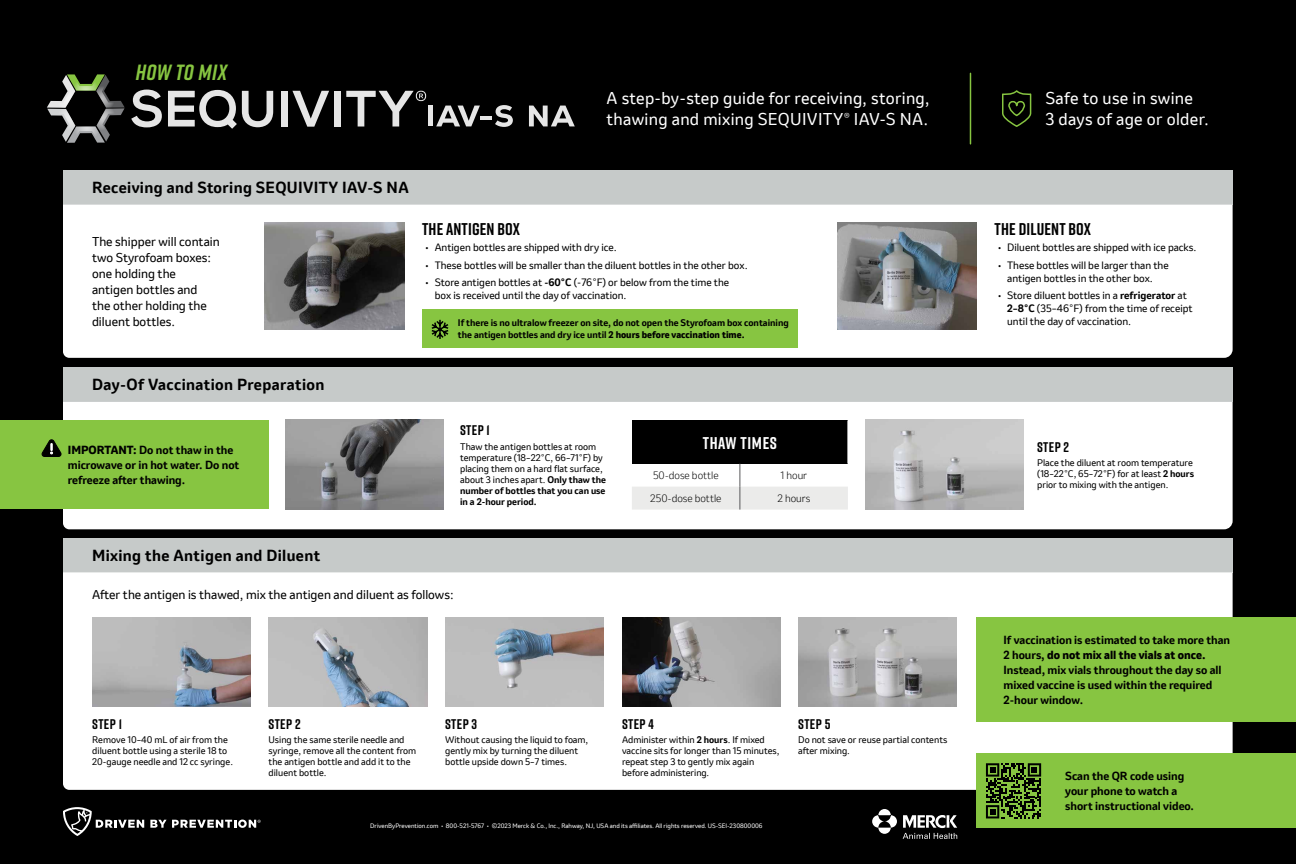
<style>
.page{position:relative;width:1296px;height:864px;background:#000}
.page>*{position:absolute;margin:0;border:0;box-sizing:border-box;transform-origin:0 0}
.t1{font:italic 700 22px "Rift";letter-spacing:.025em;color:#87c541}
.t2{font:700 17px "Rift";letter-spacing:.01em;color:#000}
.t3{font:700 17px "Rift";letter-spacing:.04em;color:#fff}
.t4{font:16px/21px "Invention";letter-spacing:.02em;color:#fff}
.t5{font:700 15px "Invention";letter-spacing:.025em;color:#000}
.t6{font:700 14px "Rift";letter-spacing:.025em;color:#000}
.t7{font:12px/16px "Invention";color:#000}
.t8{font:700 11px/15px "Invention";color:#000}
.t9{font:10px/13px "Invention";color:#000}
.t10{font:300 10px "Invention";color:#000}
.t11{font:9px/11px "Invention";color:#000}
.t12{font:700 9px/12px "Invention";color:#000}
.t13{font:6px "Invention";color:#fff}
.s1{font-weight:700}
.s2{font-weight:800}
</style>
<div class="page">
<svg style="left:872px;top:809px;width:25px;height:25px"></svg>
<svg style="left:903px;top:815px;width:54px;height:24px"></svg>
<svg style="left:63px;top:807px;width:81px;height:29px"></svg>
<svg style="left:150px;top:820px;width:111px;height:8px"></svg>
<div style="left:63px;top:170px;width:1170px;height:35px;background:#c6cac9"></div>
<div style="left:63px;top:367px;width:1170px;height:35px;background:#c6cac9"></div>
<div style="left:63px;top:538px;width:1170px;height:34px;background:#c6cac9"></div>
<div style="left:63px;top:205px;width:1170px;height:153px;background:#fff"></div>
<div style="left:63px;top:402px;width:1170px;height:127px;background:#fff"></div>
<div style="left:63px;top:572px;width:1170px;height:218px;background:#fff"></div>
<div style="left:977px;top:617px;width:319px;height:105px;background:#87c541"></div>
<img style="left:92px;top:617px;width:159px;height:90px">
<img style="left:269px;top:617px;width:158px;height:90px">
<img style="left:445px;top:617px;width:159px;height:90px">
<img style="left:622px;top:617px;width:159px;height:90px">
<img style="left:798px;top:617px;width:159px;height:90px">
<img style="left:265px;top:222px;width:139px;height:108px">
<img style="left:837px;top:222px;width:140px;height:108px">
<div style="left:0;top:420px;width:268px;height:89px;background:#87c541"></div>
<img style="left:285px;top:420px;width:159px;height:89px">
<img style="left:865px;top:420px;width:159px;height:89px">
<div style="left:632px;top:420px;width:216px;height:44px;background:#000"></div>
<hr style="left:848px;top:420px;width:1px;height:44px;background:#fff">
<svg style="left:632px;top:464px;width:216px;height:46px;background:#f4f4f3"></svg>
<div style="left:422px;top:309px;width:376px;height:39px;background:#87c541"></div>
<svg style="left:431px;top:319px;width:18px;height:20px"></svg>
<svg style="left:47px;top:74px;width:78px;height:69px"></svg>
<svg style="left:131px;top:90px;width:31px;height:37px"></svg>
<svg style="left:168px;top:90px;width:105px;height:39px"></svg>
<div style="left:281px;top:91px;width:7px;height:36px;background:#e6e6e6"></div>
<svg style="left:292px;top:91px;width:37px;height:36px"></svg>
<div style="left:334px;top:91px;width:7px;height:36px;background:#e6e6e6"></div>
<svg style="left:346px;top:91px;width:80px;height:36px"></svg>
<div style="left:428px;top:106px;width:5px;height:20px;background:#e6e6e6"></div>
<svg style="left:436px;top:106px;width:44px;height:20px"></svg>
<hr style="left:480px;top:116px;width:12px;height:4px;background:#e6e6e6">
<svg style="left:495px;top:105px;width:18px;height:22px"></svg>
<svg style="left:529px;top:106px;width:46px;height:20px"></svg>
<div style="left:977px;top:754px;width:319px;height:74px;background:#87c541"></div>
<svg style="left:41px;top:440px;width:21px;height:17px"></svg>
<svg style="left:1002px;top:90px;width:30px;height:37px"></svg>
<hr style="left:970px;top:73px;width:1px;height:71px;background:#87c541">
<svg style="left:986px;top:763px;width:55px;height:55px"></svg>
<h1 class="t1" style="left:136px;top:57px;width:93px">HOW TO MIX</h1>
<h3 class="t4" style="left:607px;top:88px;width:325px">A step-by-step guide for receiving, storing, thawing and mixing SEQUIVITY<sup>®</sup> IAV-S NA.</h3>
<h3 class="t4" style="left:1045px;top:88px;width:165px">Safe to use in swine<br>3 days of age or older.</h3>
<h3 class="t5" style="left:92px;top:177px;width:318px">Receiving and Storing SEQUIVITY IAV-S NA</h3>
<h3 class="t7" style="left:92px;top:233px;width:129px">The shipper will contain two Styrofoam boxes: one holding the antigen bottles and<br>the other holding the diluent bottles.</h3>
<h2 class="t2" style="left:422px;top:217px;width:99px">THE ANTIGEN BOX</h2>
<p class="t9" style="left:425px;top:241px;width:193px">• Antigen bottles are shipped with dry ice.</p>
<p class="t9" style="left:425px;top:259px;width:324px">• These bottles will be smaller than the diluent bottles in the other box.</p>
<p class="t9" style="left:435px;top:276px;width:296px;text-indent:-9px">• Store antigen bottles at <span class="s1">-60°C</span> (-76°F) or below from the time the box is received until the day of vaccination.</p>
<p class="t12" style="left:458px;top:317px;width:332px">If there is no ultralow freezer on site, do not open the Styrofoam box containing the antigen bottles and dry ice until <span class="s2">2 hours before vaccination time.</span></p>
<h2 class="t2" style="left:995px;top:217px;width:98px">THE DILUENT BOX</h2>
<p class="t9" style="left:998px;top:241px;width:200px">• Diluent bottles are shipped with ice packs.</p>
<p class="t9" style="left:1007px;top:259px;width:163px;text-indent:-9px">• These bottles will be larger than the antigen bottles in the other box.</p>
<p class="t9" style="left:1007px;top:289px;width:187px;text-indent:-9px">• Store diluent bottles in a <span class="s1">refrigerator</span> at<br><span class="s1">2–8°C</span> (35–46°F) from the time of receipt until the day of vaccination.</p>
<h3 class="t5" style="left:92px;top:374px;width:234px">Day-Of Vaccination Preparation</h3>
<p class="t8" style="left:68px;top:442px;width:173px"><span class="s2">IMPORTANT:</span> Do not thaw in the microwave or in hot water. Do not refreeze after thawing.</p>
<h3 class="t6" style="left:460px;top:420px;width:31px">STEP 1</h3>
<p class="t11" style="left:460px;top:441px;width:147px">Thaw the antigen bottles at room temperature (18–22°C, 66–71°F) by placing them on a hard flat surface, about 3 inches apart. <span class="s1">Only thaw the number of bottles that you can use in a 2-hour period.</span></p>
<h3 class="t6" style="left:1037px;top:437px;width:34px">STEP 2</h3>
<h2 class="t3" style="left:703px;top:431px;width:76px">THAW TIMES</h2>
<p class="t10" style="left:653px;top:468px;width:67px">50-dose bottle</p>
<p class="t10" style="left:781px;top:468px;width:28px">1 hour</p>
<p class="t10" style="left:650px;top:491px;width:73px">250-dose bottle</p>
<p class="t10" style="left:777px;top:491px;width:34px">2 hours</p>
<p class="t11" style="left:1037px;top:457px;width:158px">Place the diluent at room temperature (18–22°C, 65–72°F) for at least <span class="s1">2 hours </span>prior to mixing with the antigen.</p>
<h3 class="t5" style="left:92px;top:544px;width:230px">Mixing the Antigen and Diluent</h3>
<h3 class="t7" style="left:92px;top:587px;width:363px">After the antigen is thawed, mix the antigen and diluent as follows:</h3>
<h3 class="t6" style="left:92px;top:714px;width:31px">STEP 1</h3>
<p class="t11" style="left:92px;top:734px;width:142px">Remove 10–40 mL of air from the diluent bottle using a sterile 18 to<br>20‑gauge needle and 12 cc syringe.</p>
<h3 class="t6" style="left:269px;top:714px;width:34px">STEP 2</h3>
<p class="t11" style="left:269px;top:734px;width:149px">Using the same sterile needle and syringe, remove all the content from the antigen bottle and add it to the diluent bottle.</p>
<h3 class="t6" style="left:445px;top:714px;width:34px">STEP 3</h3>
<p class="t11" style="left:445px;top:734px;width:145px">Without causing the liquid to foam, gently mix by turning the diluent bottle upside down 5–7 times.</p>
<h3 class="t6" style="left:622px;top:714px;width:33px">STEP 4</h3>
<p class="t11" style="left:622px;top:734px;width:159px">Administer within <span class="s1">2 hours</span>. If mixed vaccine sits for longer than 15 minutes, repeat step 3 to gently mix again before administering.</p>
<p class="t13" style="left:370px;top:822px;width:394px">DrivenByPrevention.com • 800-521-5767 • ©2023 Merck &amp; Co., Inc., Rahway, NJ, USA and its affiliates. All rights reserved. US-SEI-230800006</p>
<h3 class="t6" style="left:798px;top:714px;width:34px">STEP 5</h3>
<p class="t11" style="left:798px;top:734px;width:151px">Do not save or reuse partial contents after mixing.</p>
<p class="t8" style="left:1004px;top:632px;width:228px">If vaccination is estimated to take more than 2 hours, <span class="s2">do not mix all the vials at once.<br></span>Instead, mix vials throughout the day so all mixed vaccine is used within the required 2-hour window.</p>
<p class="t8" style="left:1065px;top:768px;width:130px">Scan the QR code using your phone to watch a short instructional video.</p>
</div>
